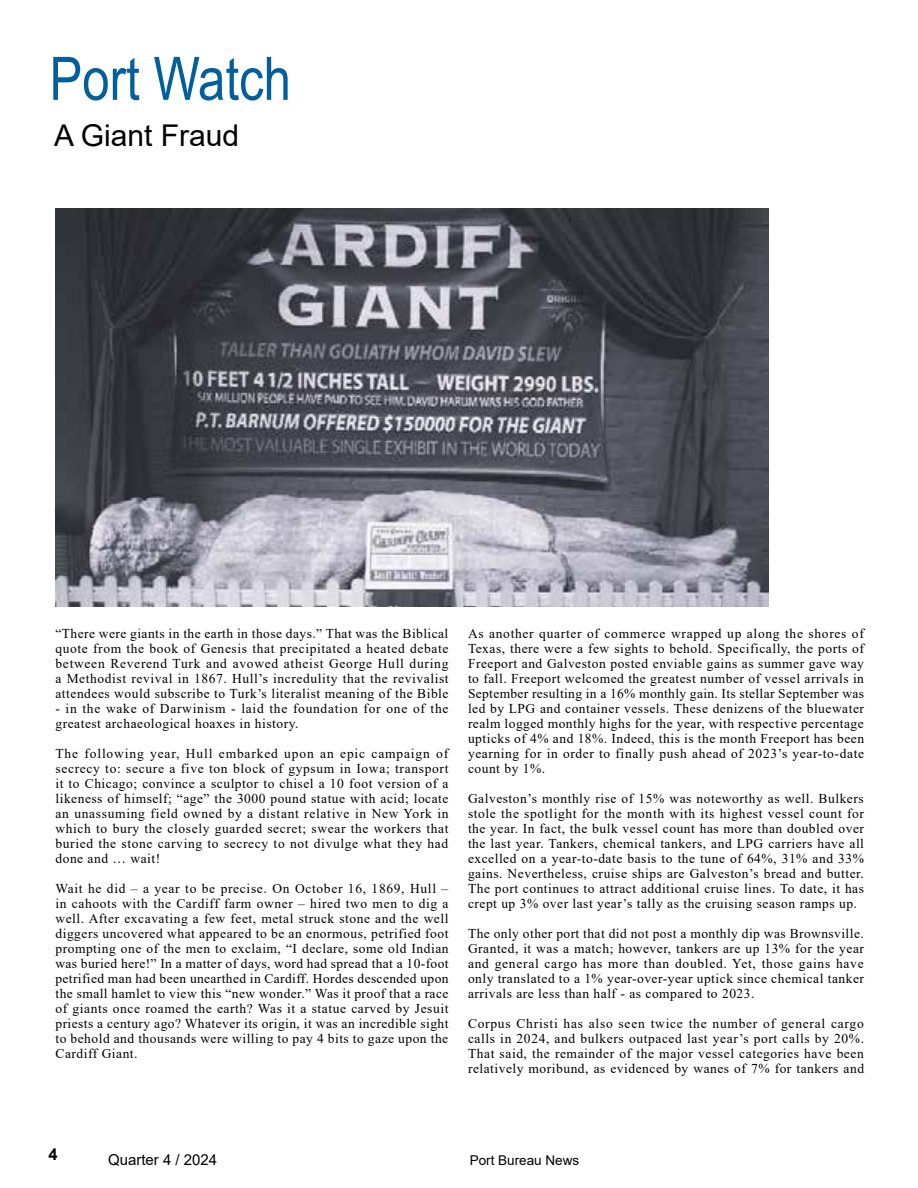
<style>
.page{position:relative;width:918px;height:1188px;background:#fff}
.page>*{position:absolute;margin:0;border:0;box-sizing:border-box;transform-origin:0 0}
.t1{font:60px "Arial Narrow";color:#005f9c}
.t2{font:30px "Arial";color:#000}
.t3{font:700 16.5px "Arial";color:#000}
.t4{font:15px "Arial";color:#000}
.t5{font:13.5px/15px "Times New Roman";letter-spacing:.04em;color:#000;text-align:justify}
.t6{font:13.5px "Arial";color:#000}
</style>
<div class="page">
<img style="left:55px;top:209px;width:714px;height:398px">
<h1 class="t1" style="left:50px;top:35px;width:243px">Port Watch</h1>
<h2 class="t2" style="left:54px;top:115px;width:187px">A Giant Fraud</h2>
<p class="t5" style="left:56px;top:626px;width:395px">“There were giants in the earth in those days.” That was the Biblical quote from the book of Genesis that precipitated a heated debate between Reverend Turk and avowed atheist George Hull during a Methodist revival in 1867. Hull’s incredulity that the revivalist attendees would subscribe to Turk’s literalist meaning of the Bible</p>
<p class="t5" style="left:56px;top:701px;width:395px">- in the wake of Darwinism - laid the foundation for one of the greatest archaeological hoaxes in history.</p>
<p class="t5" style="left:56px;top:746px;width:395px">The following year, Hull embarked upon an epic campaign of secrecy to: secure a five ton block of gypsum in Iowa; transport it to Chicago; convince a sculptor to chisel a 10 foot version of a likeness of himself; “age” the 3000 pound statue with acid; locate an unassuming field owned by a distant relative in New York in which to bury the closely guarded secret; swear the workers that buried the stone carving to secrecy to not divulge what they had done and … wait!</p>
<p class="t5" style="left:56px;top:881px;width:395px">Wait he did – a year to be precise. On October 16, 1869, Hull – in cahoots with the Cardiff farm owner – hired two men to dig a well. After excavating a few feet, metal struck stone and the well diggers uncovered what appeared to be an enormous, petrified foot prompting one of the men to exclaim, “I declare, some old Indian was buried here!” In a matter of days, word had spread that a 10-foot petrified man had been unearthed in Cardiff. Hordes descended upon the small hamlet to view this “new wonder.” Was it proof that a race of giants once roamed the earth? Was it a statue carved by Jesuit priests a century ago? Whatever its origin, it was an incredible sight to behold and thousands were willing to pay 4 bits to gaze upon the Cardiff Giant.</p>
<p class="t5" style="left:468px;top:626px;width:398px">As another quarter of commerce wrapped up along the shores of Texas, there were a few sights to behold. Specifically, the ports of Freeport and Galveston posted enviable gains as summer gave way to fall. Freeport welcomed the greatest number of vessel arrivals in September resulting in a 16% monthly gain. Its stellar September was led by LPG and container vessels. These denizens of the bluewater realm logged monthly highs for the year, with respective percentage upticks of 4% and 18%. Indeed, this is the month Freeport has been yearning for in order to finally push ahead of 2023’s year-to-date count by 1%.</p>
<p class="t5" style="left:468px;top:791px;width:398px">Galveston’s monthly rise of 15% was noteworthy as well. Bulkers stole the spotlight for the month with its highest vessel count for the year. In fact, the bulk vessel count has more than doubled over the last year. Tankers, chemical tankers, and LPG carriers have all excelled on a year-to-date basis to the tune of 64%, 31% and 33% gains. Nevertheless, cruise ships are Galveston’s bread and butter.<br>The port continues to attract additional cruise lines. To date, it has crept up 3% over last year’s tally as the cruising season ramps up.</p>
<p class="t5" style="left:468px;top:926px;width:398px">The only other port that did not post a monthly dip was Brownsville.<br>Granted, it was a match; however, tankers are up 13% for the year and general cargo has more than doubled. Yet, those gains have only translated to a 1% year-over-year uptick since chemical tanker arrivals are less than half - as compared to 2023.</p>
<p class="t5" style="left:468px;top:1016px;width:398px">Corpus Christi has also seen twice the number of general cargo calls in 2024, and bulkers outpaced last year’s port calls by 20%.<br>That said, the remainder of the major vessel categories have been relatively moribund, as evidenced by wanes of 7% for tankers and</p>
<p class="t3" style="left:49px;top:1143px;width:11px">4</p>
<p class="t4" style="left:108px;top:1149px;width:111px">Quarter 4 / 2024</p>
<p class="t6" style="left:470px;top:1151px;width:111px">Port Bureau News</p>
</div>
